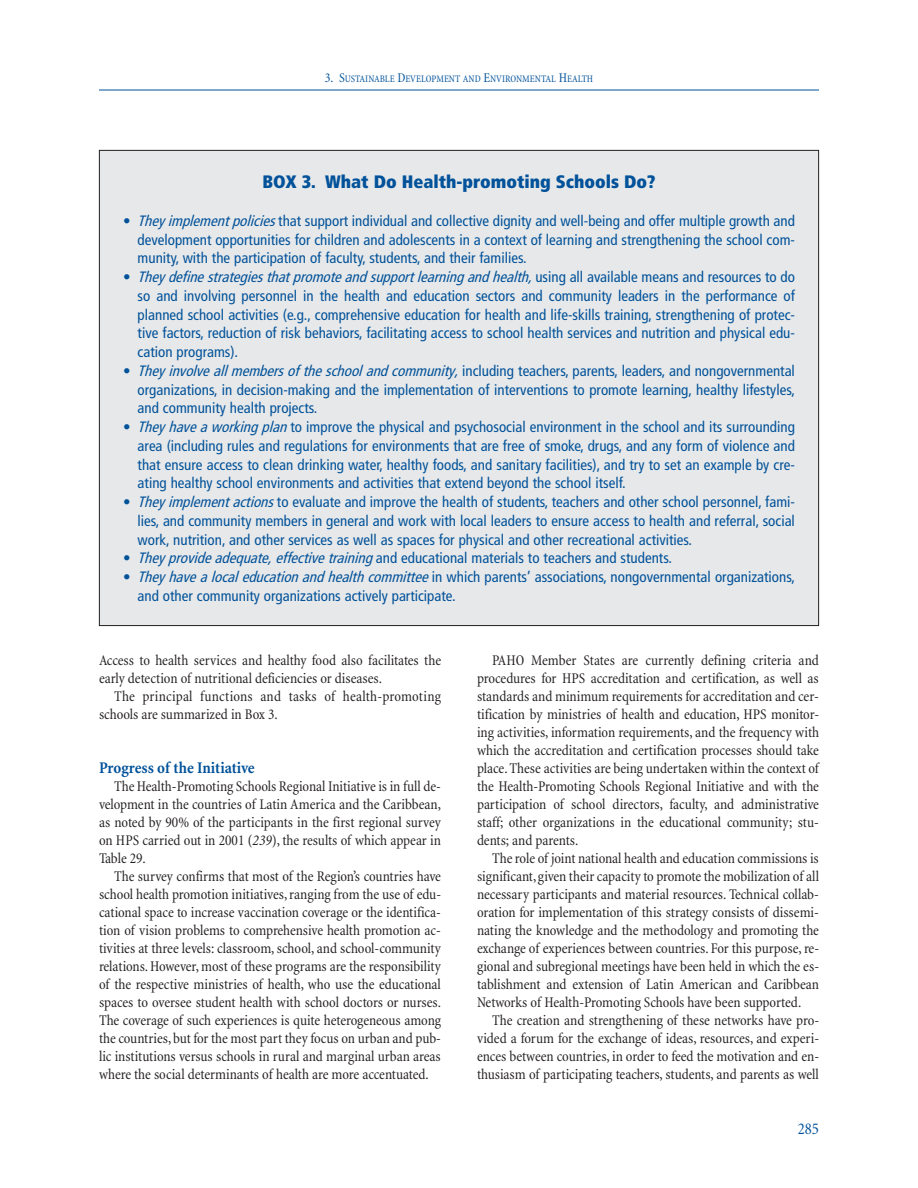
<style>
.page{position:relative;width:918px;height:1188px;background:#fff}
.page>*{position:absolute;margin:0;border:0;box-sizing:border-box;transform-origin:0 0}
.t1{font:900 condensed 18px "Frutiger";color:#01529a}
.t2{font:700 condensed 16.5px "Minion";letter-spacing:-.005em;color:#01529a}
.t3{font:condensed 16.5px "Minion";color:#01529a}
.t4{font:condensed 15px/18px "Minion";color:#231f20;text-align:justify}
.t5{font:condensed 15px/18.8px "Frutiger";color:#01529a;text-align:justify}
.t6{font:italic 15px "Hdr Frutiger Cond";color:#01529a}
.t7{font:condensed 10.2px "Minion";color:#01529a}
.s1{font-size:13.5px}
.s2{font-family:"Hdr Frutiger Cond";font-style:italic;font-stretch:normal}
.s3{font-family:"Frutiger";font-style:normal;font-stretch:condensed}
.s4{font-style:italic}
</style>
<div class="page">
<hr style="left:99px;top:90px;width:720px;height:1px;background:#01529a">
<div style="left:100px;top:151px;width:718px;height:474px;background:#e7e8e9"></div>
<p class="t7" style="left:325px;top:74px;width:270px"><span class="s1">3. S</span>USTAINABLE <span class="s1">D</span>EVELOPMENT AND <span class="s1">E</span>NVIRONMENTAL <span class="s1">H</span>EALTH</p>
<p class="t1" style="left:262px;top:174px;width:395px">BOX 3. What Do Health-promoting Schools Do?</p>
<p class="t5" style="left:138px;top:212px;width:659px;text-indent:-15px">• <span class="s2">They implement policies</span> that support individual and collective dignity and well-being and offer multiple growth and development opportunities for children and adolescents in a context of learning and strengthening the school com&shy;munity, with the participation of faculty, students, and their families.</p>
<p class="t6" style="left:123px;top:271px;width:673px"><span class="s3">•</span> They define strategies that promote and support learning and health, <span class="s3">using all available means and resources to do</span></p>
<p class="t5" style="left:138px;top:287px;width:659px">so and involving personnel in the health and education sectors and community leaders in the performance of planned school activities (e.g., comprehensive education for health and life-skills training, strengthening of protec&shy;tive factors, reduction of risk behaviors, facilitating access to school health services and nutrition and physical edu&shy;cation programs).</p>
<p class="t5" style="left:138px;top:362px;width:659px;text-indent:-15px">• <span class="s2">They involve all members of the school and community,</span> including teachers, parents, leaders, and nongovernmental organizations, in decision-making and the implementation of interventions to promote learning, healthy lifestyles, and community health projects.</p>
<p class="t5" style="left:138px;top:419px;width:659px;text-indent:-15px">• <span class="s2">They have a working plan</span> to improve the physical and psychosocial environment in the school and its surrounding area (including rules and regulations for environments that are free of smoke, drugs, and any form of violence and that ensure access to clean drinking water, healthy foods, and sanitary facilities), and try to set an example by cre&shy;ating healthy school environments and activities that extend beyond the school itself.</p>
<p class="t5" style="left:138px;top:494px;width:659px;text-indent:-15px">• <span class="s2">They implement actions</span> to evaluate and improve the health of students, teachers and other school personnel, fami&shy;lies, and community members in general and work with local leaders to ensure access to health and referral, social work, nutrition, and other services as well as spaces for physical and other recreational activities.</p>
<p class="t5" style="left:123px;top:550px;width:551px">• <span class="s2">They provide adequate, effective training</span> and educational materials to teachers and students.</p>
<p class="t5" style="left:138px;top:569px;width:659px;text-indent:-15px">• <span class="s2">They have a local education and health committee</span> in which parents’ associations, nongovernmental organizations, and other community organizations actively participate.</p>
<p class="t4" style="left:99px;top:652px;width:344px">Access to health services and healthy food also facilitates the early detection of nutritional deficiencies or diseases.</p>
<p class="t4" style="left:99px;top:688px;width:343px;text-indent:15px">The principal functions and tasks of health-promoting schools are summarized in Box 3.</p>
<p class="t2" style="left:99px;top:761px;width:157px">Progress of the Initiative</p>
<p class="t4" style="left:99px;top:778px;width:344px;text-indent:15px">The Health-Promoting Schools Regional Initiative is in full de&shy;velopment in the countries of Latin America and the Caribbean, as noted by 90% of the participants in the first regional survey on HPS carried out in 2001 (<span class="s4">239</span>), the results of which appear in Table 29.</p>
<p class="t4" style="left:99px;top:868px;width:344px;text-indent:15px">The survey confirms that most of the Region’s countries have school health promotion initiatives, ranging from the use of edu&shy;cational space to increase vaccination coverage or the identifica&shy;tion of vision problems to comprehensive health promotion ac&shy;tivities at three levels: classroom, school, and school-community relations. However, most of these programs are the responsibility of the respective ministries of health, who use the educational spaces to oversee student health with school doctors or nurses.<br>The coverage of such experiences is quite heterogeneous among the countries, but for the most part they focus on urban and pub&shy;lic institutions versus schools in rural and marginal urban areas where the social determinants of health are more accentuated.</p>
<p class="t4" style="left:477px;top:652px;width:344px;text-indent:15px">PAHO Member States are currently defining criteria and procedures for HPS accreditation and certification, as well as standards and minimum requirements for accreditation and cer&shy;tification by ministries of health and education, HPS monitor&shy;ing activities, information requirements, and the frequency with which the accreditation and certification processes should take place. These activities are being undertaken within the context of the Health-Promoting Schools Regional Initiative and with the participation of school directors, faculty, and administrative staff; other organizations in the educational community; stu&shy;dents; and parents.</p>
<p class="t4" style="left:477px;top:850px;width:344px;text-indent:15px">The role of joint national health and education commissions is significant,given their capacity to promote the mobilization of all necessary participants and material resources. Technical collab&shy;oration for implementation of this strategy consists of dissemi&shy;nating the knowledge and the methodology and promoting the exchange of experiences between countries. For this purpose, re&shy;gional and subregional meetings have been held in which the es&shy;tablishment and extension of Latin American and Caribbean Networks of Health-Promoting Schools have been supported.</p>
<p class="t4" style="left:477px;top:1012px;width:344px;text-indent:15px">The creation and strengthening of these networks have pro&shy;vided a forum for the exchange of ideas, resources, and experi&shy;ences between countries, in order to feed the motivation and en&shy;thusiasm of participating teachers, students, and parents as well</p>
<p class="t3" style="left:798px;top:1122px;width:23px">285</p>
</div>
